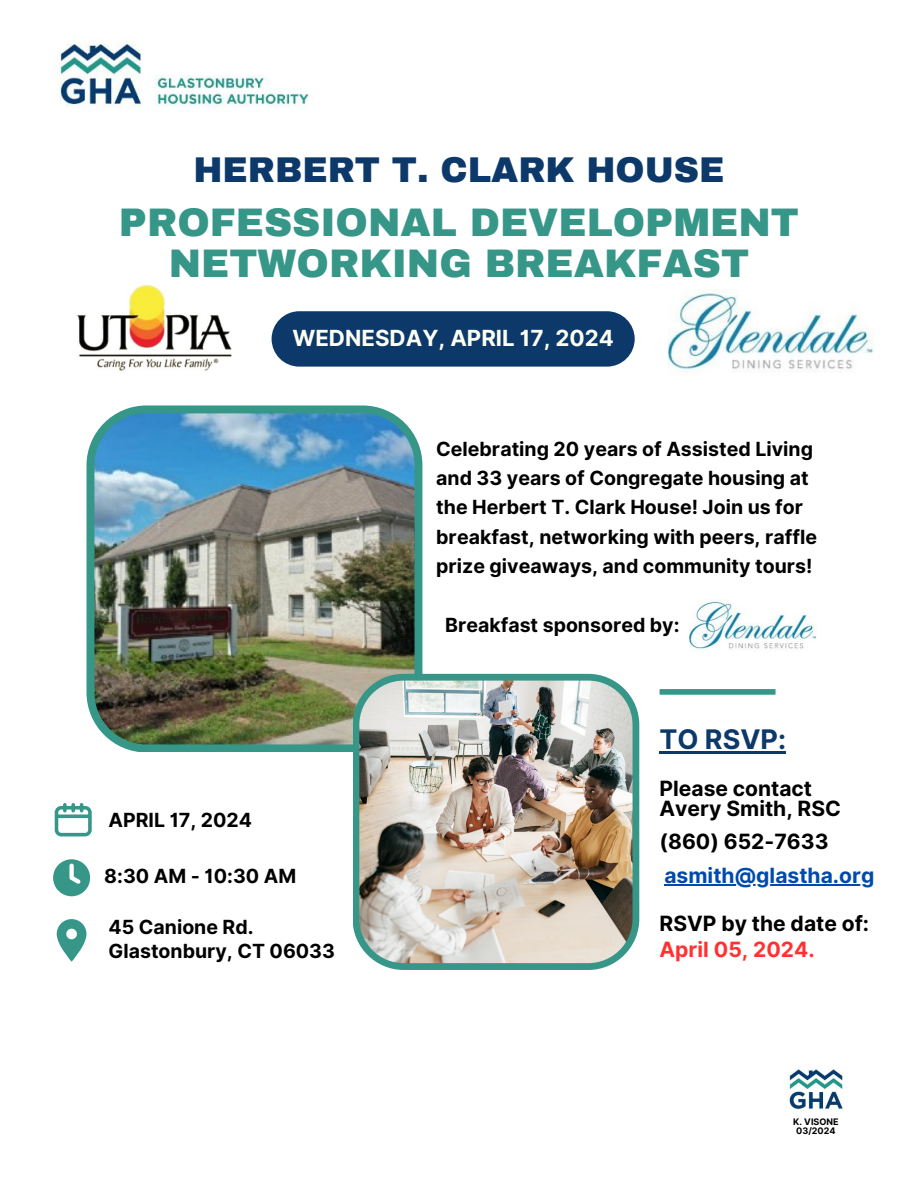
<style>
.page{position:relative;width:918px;height:1188px;background:#fff}
.page>*{position:absolute;margin:0;border:0;box-sizing:border-box;transform-origin:0 0}
.t1{font:900 39px/40.5px "Archivo";color:#369688;text-align:center}
.t2{font:900 34.95px "Archivo";color:#0c396a}
.t3{font:700 27px "Inter";color:#0c396a}
.t4{font:700 22.2px "Inter";color:#fefff3}
.t5{font:700 21px/20.2px "Inter";color:#000}
.t6{font:700 21px "Inter";color:#004aad}
.t7{font:700 21px "Inter";color:#ff3131}
.t8{font:700 19.5px/29.2px "Inter";color:#000}
.t9{font:700 9px "Inter";color:#000}
</style>
<div class="page">
<img style="left:87px;top:405px;width:335px;height:347px">
<img style="left:353px;top:674px;width:286px;height:296px">
<div style="left:660px;top:689px;width:116px;height:6px;background:#369688"></div>
<svg style="left:53px;top:859px;width:37px;height:37px"></svg>
<svg style="left:57px;top:919px;width:30px;height:43px"></svg>
<div style="left:272px;top:311px;width:363px;height:56px;background:#0c396a;border-radius:28px"></div>
<svg style="left:55px;top:803px;width:37px;height:33px"></svg>
<img style="left:689px;top:601px;width:128px;height:48px">
<img style="left:76px;top:284px;width:156px;height:88px">
<img style="left:668px;top:290px;width:205px;height:82px">
<img style="left:55px;top:43px;width:254px;height:69px">
<img style="left:789px;top:1069px;width:54px;height:41px">
<hr style="left:664px;top:884px;width:210px;height:2px;background:#004aad">
<hr style="left:660px;top:752px;width:126px;height:2px;background:#0c396a">
<h5 class="t2" style="left:193px;top:152px;width:532px">HERBERT T. CLARK HOUSE</h5>
<p class="t1" style="left:119px;top:203px;width:682px">PROFESSIONAL DEVELOPMENT<br>NETWORKING BREAKFAST</p>
<h3 class="t4" style="left:292px;top:325px;width:323px">WEDNESDAY, APRIL 17, 2024</h3>
<p class="t8" style="left:436px;top:434px;width:382px">Celebrating 20 years of Assisted Living and 33 years of Congregate housing at the Herbert T. Clark House! Join us for breakfast, networking with peers, raffle prize giveaways, and community tours!</p>
<p class="t8" style="left:445px;top:610px;width:236px">Breakfast sponsored by:</p>
<p class="t8" style="left:109px;top:806px;width:145px">APRIL 17, 2024</p>
<h5 class="t8" style="left:104px;top:862px;width:194px">8:30 AM - 10:30 AM</h5>
<p class="t8" style="left:109px;top:914px;width:228px;line-height:24.8px">45 Canione Rd.<br>Glastonbury, CT 06033</p>
<h6 class="t3" style="left:660px;top:723px;width:128px">TO RSVP:</h6>
<h5 class="t5" style="left:660px;top:778px;width:183px">Please contact<br>Avery Smith, RSC</h5>
<h5 class="t5" style="left:660px;top:831px;width:170px">(860) 652-7633</h5>
<h6 class="t6" style="left:664px;top:863px;width:211px">asmith@glastha.org</h6>
<h6 class="t5" style="left:660px;top:913px;width:211px">RSVP by the date of:</h6>
<p class="t7" style="left:660px;top:936px;width:157px">April 05, 2024.</p>
<p class="t9" style="left:793px;top:1116px;width:47px">K. VISONE</p>
<p class="t9" style="left:796px;top:1125px;width:41px">03/2024</p>
</div>
